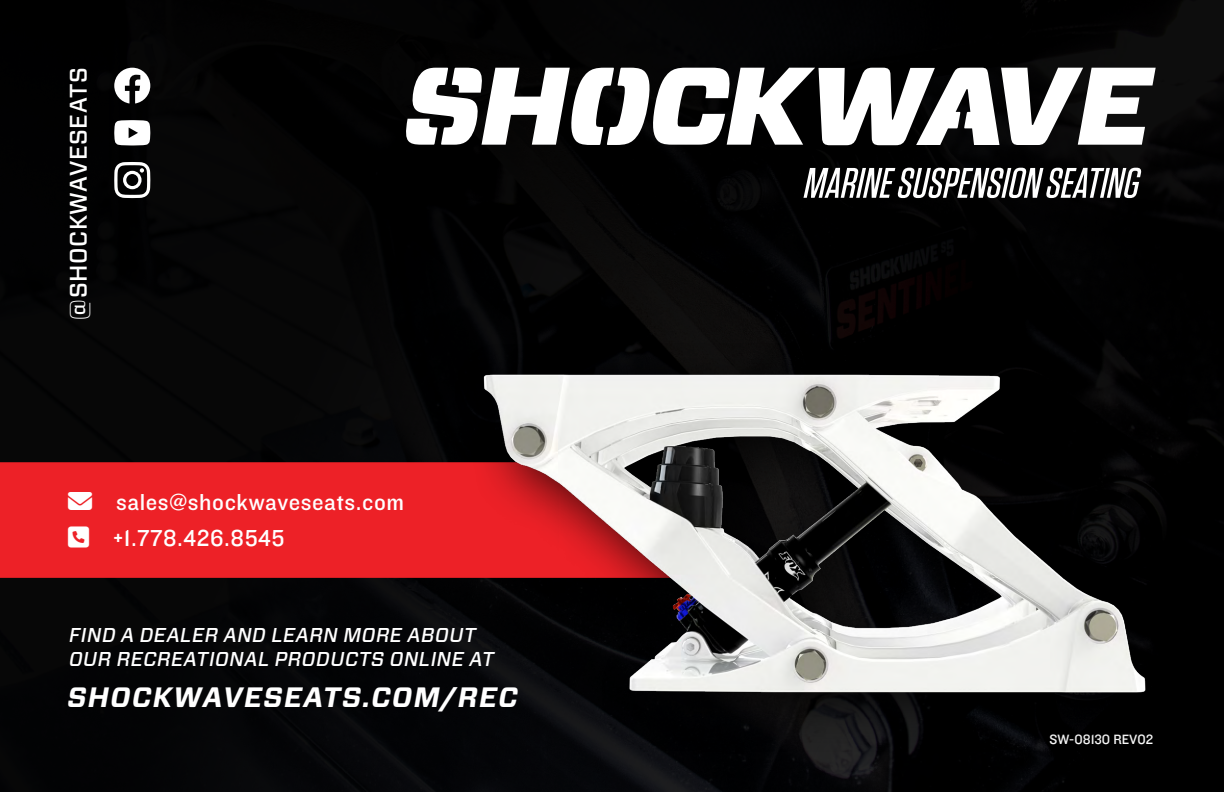
<style>
.page{position:relative;width:1224px;height:792px;background:#000}
.page>*{position:absolute;margin:0;border:0;box-sizing:border-box;transform-origin:0 0}
.t1{font:italic 700 28px "Forza";color:#fff}
.t2{font:24px "Knockout HTF31 Junior Middlewt";letter-spacing:.025em;color:#fff}
.t3{font:500 24px "Forza";letter-spacing:.025em;color:#fff}
.t4{font:italic 500 20px/24px "Forza";color:#fff}
.t5{font:14px "Knockout HTF31 Junior Middlewt";color:#fff}
</style>
<div class="page">
<svg style="left:406px;top:68px;width:750px;height:77px"></svg>
<svg style="left:804px;top:168px;width:338px;height:30px"></svg>
<svg style="left:114px;top:68px;width:36px;height:36px"></svg>
<svg style="left:114px;top:120px;width:36px;height:25px"></svg>
<svg style="left:114px;top:162px;width:36px;height:36px"></svg>
<div style="left:0;top:462px;width:436px;height:116px;background:#ed2127"></div>
<div style="left:451px;top:338px;width:755px;height:418px;background:#000;opacity:.75"></div>
<img style="left:436px;top:329px;width:739px;height:394px">
<svg style="left:68px;top:527px;width:21px;height:21px"></svg>
<p class="t3" style="left:63px;top:321px;width:255px;rotate:-90deg">@SHOCKWAVESEATS</p>
<p class="t2" style="left:68px;top:489px;width:338px">✉ sales@shockwaveseats.com</p>
<p class="t2" style="left:68px;top:525px;width:218px">★ +1.778.426.8545</p>
<p class="t4" style="left:68px;top:623px;width:431px">FIND A DEALER AND LEARN MORE ABOUT<br>OUR RECREATIONAL PRODUCTS ONLINE AT</p>
<h1 class="t1" style="left:66px;top:678px;width:459px">SHOCKWAVESEATS.COM/REC</h1>
<p class="t5" style="left:1050px;top:732px;width:105px">SW-08130 REV02</p>
</div>
